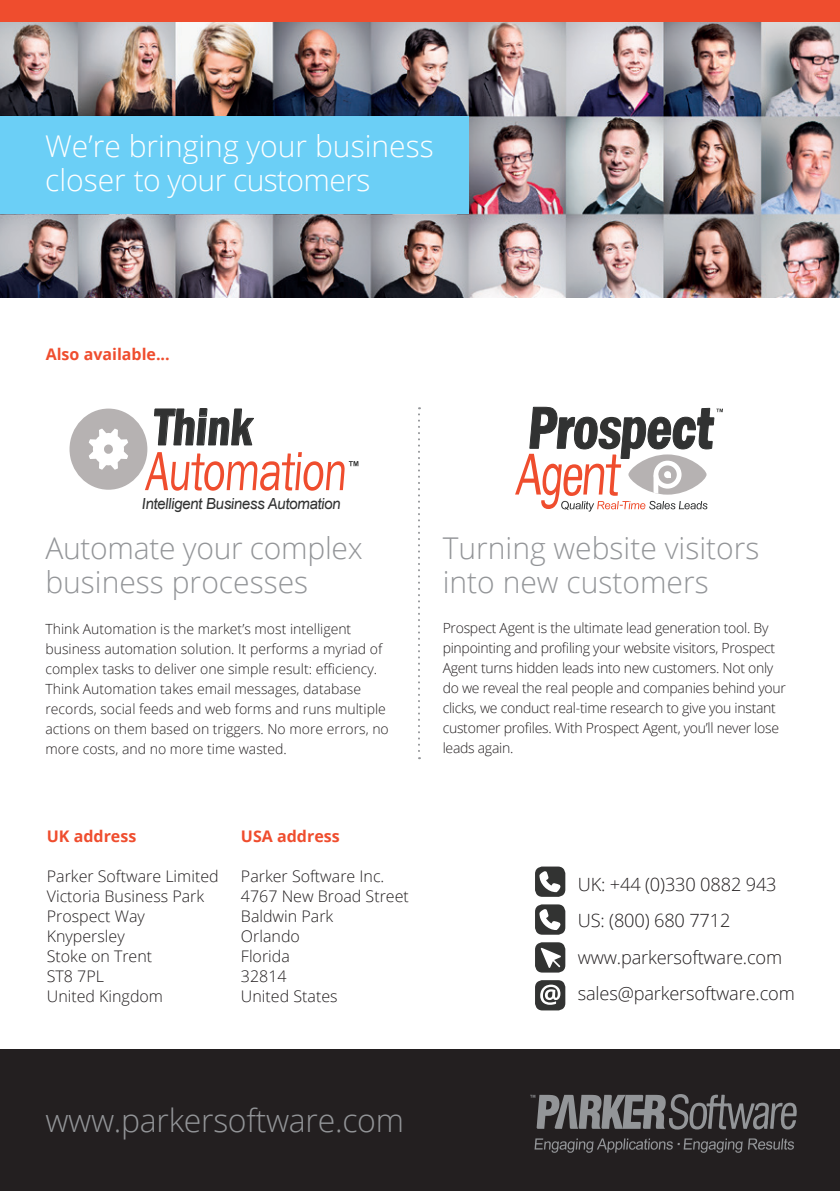
<style>
.page{position:relative;width:840px;height:1191px;background:#fff}
.page>*{position:absolute;margin:0;border:0;box-sizing:border-box;transform-origin:0 0}
.t1{font:600 condensed 53.8px "Franklin Gothic";color:#313232;scale:.9 1}
.t2{font:300 32px "Open Sans";letter-spacing:-.01em;color:#939598}
.t3{font:300 30px/34px "Open Sans";color:#939598}
.t4{font:300 30px "Open Sans";color:#fff}
.t5{font:300 30px "Open Sans";letter-spacing:-.02em;color:#fff}
.t6{font:300 18.2px "Open Sans";letter-spacing:-.01em;color:#231f20}
.t7{font:300 16px "Open Sans";color:#231f20}
.t8{font:700 16px "Open Sans";color:#ef4d2e}
.t9{font:italic 15.2px "Arial";letter-spacing:-.03em;color:#313232}
.t10{font:300 14px/20px "Open Sans";letter-spacing:-.01em;color:#231f20}
</style>
<div class="page">
<div style="left:534px;top:866px;width:31px;height:31px;background:#323332;border-radius:7px"></div>
<svg style="left:539px;top:871px;width:21px;height:21px"></svg>
<div style="left:534px;top:904px;width:31px;height:30px;background:#323332;border-radius:7px"></div>
<svg style="left:539px;top:909px;width:21px;height:21px"></svg>
<div style="left:534px;top:980px;width:31px;height:30px;background:#323332;border-radius:7px"></div>
<svg style="left:540px;top:984px;width:20px;height:20px"></svg>
<div style="left:534px;top:942px;width:31px;height:30px;background:#323332;border-radius:7px"></div>
<svg style="left:540px;top:947px;width:20px;height:21px"></svg>
<div style="left:0;top:1049px;width:839px;height:142px;background:#231f20"></div>
<svg style="left:530px;top:1094px;width:266px;height:35px"></svg>
<svg style="left:534px;top:1138px;width:259px;height:14px"></svg>
<svg style="left:515px;top:406px;width:207px;height:105px"></svg>
<div style="left:69px;top:408px;width:78px;height:82px;background:#b6b2b2;border-radius:50%"></div>
<svg style="left:89px;top:428px;width:39px;height:42px"></svg>
<svg style="left:154px;top:408px;width:100px;height:38px"></svg>
<svg style="left:145px;top:452px;width:213px;height:39px"></svg>
<svg style="left:418px;top:407px;width:2px;height:352px"></svg>
<div style="left:0;top:0;width:839px;height:23px;background:#ef4d2e"></div>
<img style="left:0;top:23px;width:839px;height:274px">
<div style="left:0;top:116px;width:468px;height:97px;background:#6bcff6"></div>
<p class="t4" style="left:45px;top:125px;width:390px">We’re bringing your business</p>
<p class="t5" style="left:45px;top:159px;width:327px">closer to your customers</p>
<p class="t8" style="left:46px;top:343px;width:125px">Also available...</p>
<p class="t1" style="left:152px;top:391px;width:118px">Think</p>
<p class="t9" style="left:142px;top:494px;width:202px">Intelligent Business Automation</p>
<p class="t3" style="left:45px;top:530px;width:318px">Automate your complex business processes</p>
<p class="t10" style="left:45px;top:618px;width:345px">Think Automation is the market’s most intelligent business automation solution. It performs a myriad of complex tasks to deliver one simple result: efficiency.<br>Think Automation takes email messages, database records, social feeds and web forms and runs multiple actions on them based on triggers. No more errors, no more costs, and no more time wasted.</p>
<p class="t8" style="left:47px;top:825px;width:91px">UK address</p>
<p class="t7" style="left:47px;top:865px;width:173px">Parker Software Limited</p>
<p class="t7" style="left:47px;top:885px;width:159px">Victoria Business Park</p>
<p class="t7" style="left:47px;top:905px;width:99px">Prospect Way</p>
<p class="t7" style="left:47px;top:925px;width:79px">Knypersley</p>
<p class="t7" style="left:47px;top:945px;width:107px">Stoke on Trent</p>
<p class="t7" style="left:47px;top:965px;width:59px">ST8 7PL</p>
<p class="t7" style="left:47px;top:985px;width:118px">United Kingdom</p>
<p class="t8" style="left:241px;top:825px;width:100px">USA address</p>
<p class="t7" style="left:241px;top:865px;width:145px">Parker Software Inc.</p>
<p class="t7" style="left:241px;top:885px;width:169px">4767 New Broad Street</p>
<p class="t7" style="left:241px;top:905px;width:94px">Baldwin Park</p>
<p class="t7" style="left:241px;top:925px;width:60px">Orlando</p>
<p class="t7" style="left:241px;top:945px;width:50px">Florida</p>
<p class="t7" style="left:241px;top:965px;width:47px">32814</p>
<p class="t7" style="left:241px;top:985px;width:98px">United States</p>
<p class="t3" style="left:442px;top:530px;width:318px">Turning website visitors</p>
<p class="t3" style="left:442px;top:564px;width:267px">into new customers</p>
<p class="t10" style="left:442px;top:618px;width:344px">Prospect Agent is the ultimate lead generation tool. By pinpointing and profiling your website visitors, Prospect Agent turns hidden leads into new customers. Not only do we reveal the real people and companies behind your clicks, we conduct real-time research to give you instant customer profiles. With Prospect Agent, you’ll never lose leads again.</p>
<p class="t6" style="left:577px;top:871px;width:200px">UK: +44 (0)330 0882 943</p>
<p class="t6" style="left:577px;top:908px;width:154px">US: (800) 680 7712</p>
<p class="t6" style="left:577px;top:944px;width:206px">www.parkersoftware.com</p>
<p class="t6" style="left:577px;top:981px;width:218px">sales@parkersoftware.com</p>
<p class="t2" style="left:45px;top:1098px;width:360px">www.parkersoftware.com</p>
</div>
